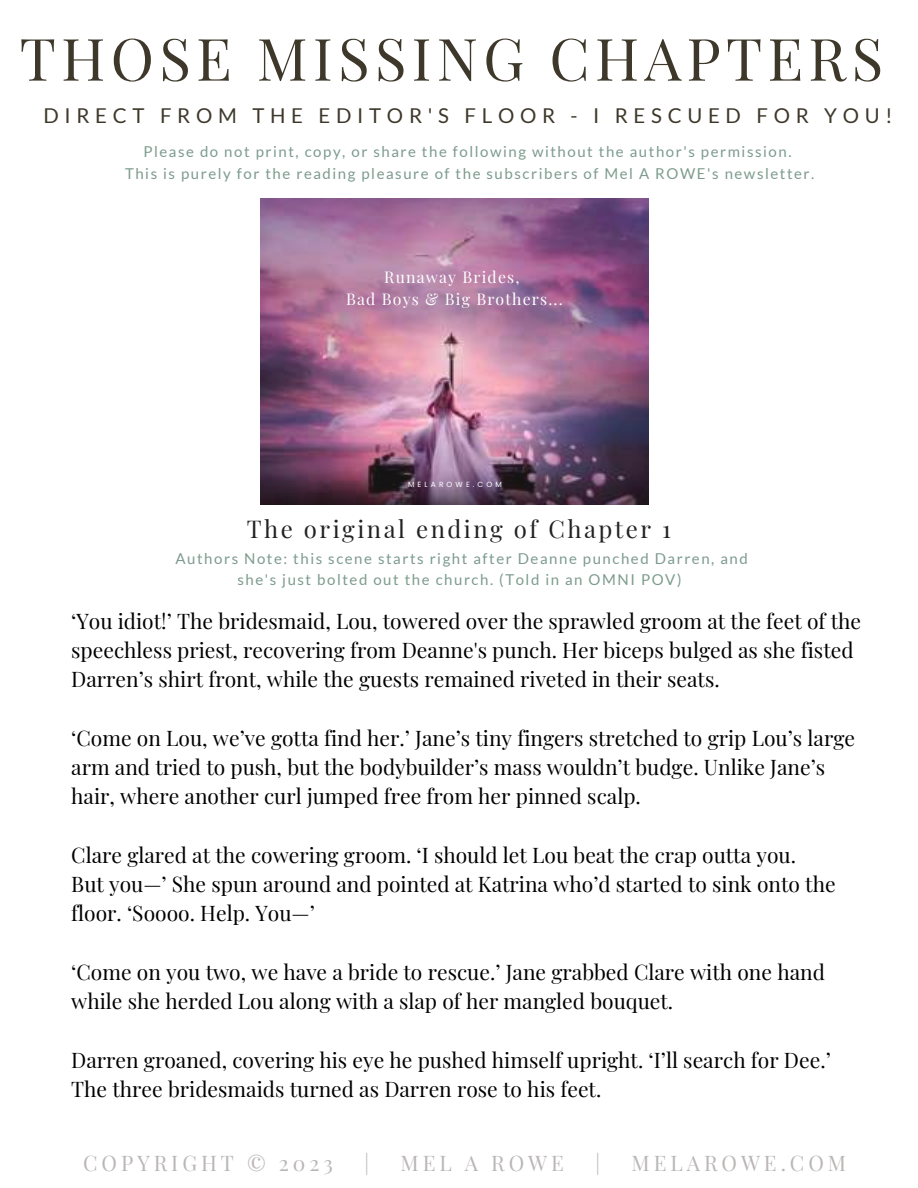
<style>
.page{position:relative;width:918px;height:1188px;background:#fff}
.page>*{position:absolute;margin:0;border:0;box-sizing:border-box;transform-origin:0 0}
.t1{font:58.5px "Playfair Display SC";letter-spacing:.09em;color:#3e382b}
.t2{font:24px "Playfair Display";letter-spacing:.105em;color:#222}
.t3{font:21px/29.2px "Playfair Display";color:#000}
.t4{font:21px "Playfair Display";letter-spacing:.19em;color:#bbb6b6}
.t5{font:20.4px "Lato";letter-spacing:.28em;color:#3e382b}
.t6{font:15.9px/22.2px "Playfair Display";letter-spacing:.075em;color:#fff;text-align:center}
.t7{font:15px/21.8px "Lato";letter-spacing:.105em;color:#7d9b8e;text-align:center}
.t8{font:7.5px "Poppins";letter-spacing:.415em;color:#fff}
</style>
<div class="page">
<img style="left:261px;top:199px;width:388px;height:306px">
<h1 class="t1" style="left:20px;top:13px;width:865px">THOSE MISSING CHAPTERS</h1>
<p class="t5" style="left:43px;top:104px;width:851px">DIRECT FROM THE EDITOR'S FLOOR - I RESCUED FOR YOU!</p>
<p class="t7" style="left:125px;top:141px;width:691px">Please do not print, copy, or share the following without the author's permission.<br>This is purely for the reading pleasure of the subscribers of Mel A ROWE's newsletter.</p>
<p class="t6" style="left:346px;top:265px;width:218px">Runaway Brides,<br>Bad Boys &amp; Big Brothers...</p>
<p class="t8" style="left:408px;top:480px;width:95px">MELAROWE.COM</p>
<p class="t2" style="left:247px;top:511px;width:426px">The original ending of Chapter 1</p>
<p class="t7" style="left:176px;top:547px;width:574px">Authors Note: this scene starts right after Deanne punched Darren, and she's just bolted out the church. (Told in an OMNI POV)</p>
<p class="t3" style="left:71px;top:605px;width:791px">‘You idiot!’ The bridesmaid, Lou, towered over the sprawled groom at the feet of the speechless priest, recovering from Deanne's punch. Her biceps bulged as she fisted<br>Darren’s shirt front, while the guests remained riveted in their seats.</p>
<p class="t3" style="left:71px;top:722px;width:785px">‘Come on Lou, we’ve gotta find her.’ Jane’s tiny fingers stretched to grip Lou’s large arm and tried to push, but the bodybuilder’s mass wouldn’t budge. Unlike Jane’s hair, where another curl jumped free from her pinned scalp.</p>
<p class="t3" style="left:71px;top:839px;width:766px">Clare glared at the cowering groom. ‘I should let Lou beat the crap outta you.<br>But you—’ She spun around and pointed at Katrina who’d started to sink onto the floor. ‘Soooo. Help. You—’</p>
<p class="t3" style="left:71px;top:956px;width:755px">‘Come on you two, we have a bride to rescue.’ Jane grabbed Clare with one hand while she herded Lou along with a slap of her mangled bouquet.</p>
<p class="t3" style="left:71px;top:1043px;width:761px">Darren groaned, covering his eye he pushed himself upright. ‘I’ll search for Dee.’<br>The three bridesmaids turned as Darren rose to his feet.</p>
<p class="t4" style="left:83px;top:1146px;width:251px">COPYRIGHT © 2023</p>
<p class="t4" style="left:364px;top:1146px;width:6px">|</p>
<p class="t4" style="left:400px;top:1146px;width:165px">MEL A ROWE</p>
<p class="t4" style="left:595px;top:1146px;width:6px">|</p>
<p class="t4" style="left:632px;top:1146px;width:216px">MELAROWE.COM</p>
</div>
